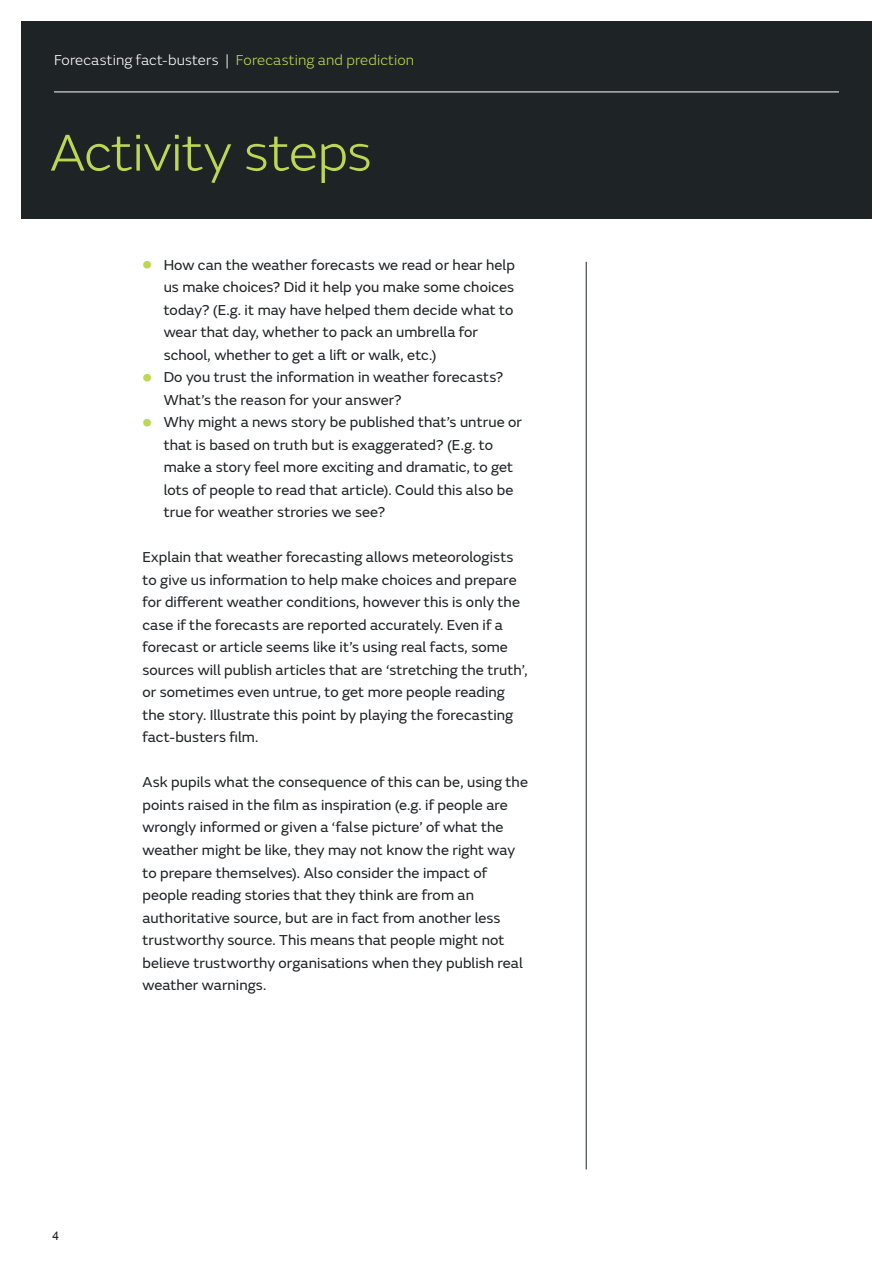
<style>
.page{position:relative;width:893px;height:1263px;background:#fff}
.page>*{position:absolute;margin:0;border:0;box-sizing:border-box;transform-origin:0 0}
.MO_Lesson_plan_title{font:300 54px "FS Emeric";letter-spacing:-.005em;color:#bcd752}
.MO_Lesson_plan_body{font:15px/22.5px "FS Emeric";letter-spacing:.005em;color:#1e2326}
.MO_Lesson_plan_cover{font:300 15px "FS Emeric";letter-spacing:.005em;color:#fff}
.t1{font:12px "Arial";color:#231f20}
.s1{color:#bcd752}
.s2{font-family:"Arial";font-weight:700;font-size:27px;color:#bcd752}
</style>
<div class="page">
<div style="left:21px;top:21px;width:851px;height:198px;background:#1e2326"></div>
<hr style="left:54px;top:92px;width:785px;height:1px;background:#fff">
<hr style="left:586px;top:262px;width:1px;height:907px;background:#1e2326">
<p class="MO_Lesson_plan_cover" style="left:54px;top:50px;width:362px">Forecasting fact-busters | <span class="s1">Forecasting and prediction</span></p>
<p class="MO_Lesson_plan_title" style="left:50px;top:116px;width:324px">Activity steps</p>
<p class="MO_Lesson_plan_body" style="left:164px;top:253px;width:353px;text-indent:-21px"><span class="s2">•</span> How can the weather forecasts we read or hear help us make choices? Did it help you make some choices today? (E.g. it may have helped them decide what to wear that day, whether to pack an umbrella for school, whether to get a lift or walk, etc.)</p>
<p class="MO_Lesson_plan_body" style="left:164px;top:365px;width:341px;text-indent:-21px"><span class="s2">•</span> Do you trust the information in weather forecasts?<br>What’s the reason for your answer?</p>
<p class="MO_Lesson_plan_body" style="left:164px;top:410px;width:360px;text-indent:-21px"><span class="s2">•</span> Why might a news story be published that’s untrue or that is based on truth but is exaggerated? (E.g. to make a story feel more exciting and dramatic, to get lots of people to read that article). Could this also be true for weather strories we see?</p>
<p class="MO_Lesson_plan_body" style="left:142px;top:545px;width:387px">Explain that weather forecasting allows meteorologists to give us information to help make choices and prepare for different weather conditions, however this is only the case if the forecasts are reported accurately. Even if a forecast or article seems like it’s using real facts, some sources will publish articles that are ‘stretching the truth’, or sometimes even untrue, to get more people reading the story. Illustrate this point by playing the forecasting fact-busters film.</p>
<p class="MO_Lesson_plan_body" style="left:142px;top:770px;width:387px">Ask pupils what the consequence of this can be, using the points raised in the film as inspiration (e.g. if people are wrongly informed or given a ‘false picture’ of what the weather might be like, they may not know the right way to prepare themselves). Also consider the impact of people reading stories that they think are from an authoritative source, but are in fact from another less trustworthy source. This means that people might not believe trustworthy organisations when they publish real weather warnings.</p>
<p class="t1" style="left:52px;top:1228px;width:8px">4</p>
</div>
